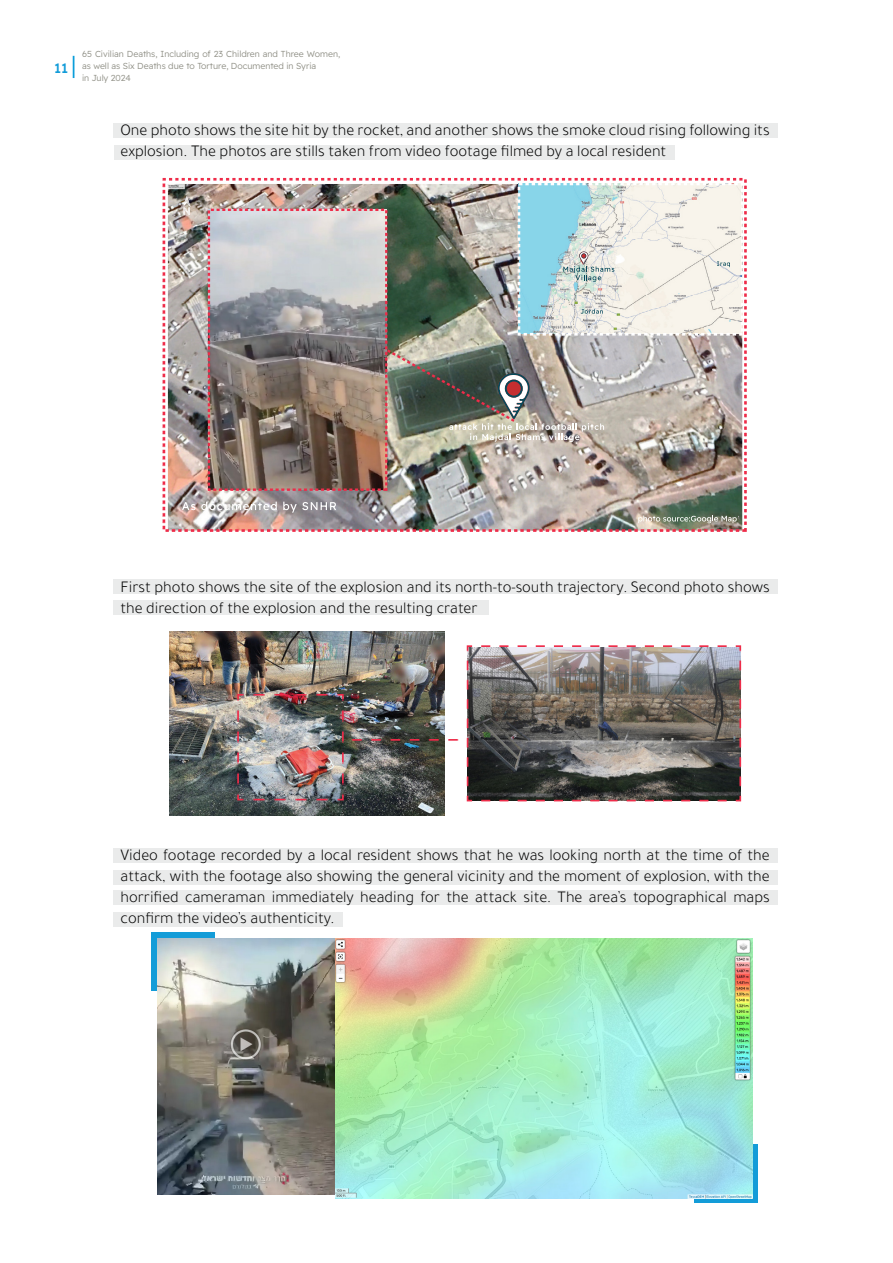
<style>
.page{position:relative;width:893px;height:1263px;background:#fff}
.page>*{position:absolute;margin:0;border:0;box-sizing:border-box;transform-origin:0 0}
.t1{font:300 16.5px/21px "Tajawal";color:#000}
.t2{font:500 13.5px "Readex Pro";color:#129cd9}
.t3{font:300 8.7px/12px "Readex Pro";color:#8f8f85}
</style>
<div class="page">
<svg style="left:73px;top:56px;width:1px;height:22px"></svg>
<div style="left:151px;top:933px;width:63px;height:58px;background:#139cd8"></div>
<div style="left:694px;top:1145px;width:64px;height:58px;background:#139cd8"></div>
<img style="left:163px;top:178px;width:584px;height:354px">
<img style="left:208px;top:209px;width:179px;height:282px">
<svg style="left:183px;top:196px;width:8px;height:19px"></svg>
<svg style="left:182px;top:502px;width:13px;height:8px"></svg>
<svg style="left:201px;top:502px;width:76px;height:8px"></svg>
<svg style="left:283px;top:502px;width:53px;height:11px"></svg>
<svg style="left:638px;top:515px;width:99px;height:8px"></svg>
<svg style="left:518px;top:183px;width:226px;height:153px;background:#d7e5e3"></svg>
<img style="left:384px;top:348px;width:220px;height:94px">
<div style="left:114px;top:124px;width:664px;height:14px;background:#eaebeb"></div>
<div style="left:114px;top:145px;width:561px;height:15px;background:#eaebeb"></div>
<div style="left:114px;top:579px;width:664px;height:15px;background:#eaebeb"></div>
<div style="left:114px;top:848px;width:664px;height:15px;background:#eaebeb"></div>
<div style="left:114px;top:890px;width:664px;height:15px;background:#eaebeb"></div>
<div style="left:114px;top:600px;width:375px;height:15px;background:#eaebeb"></div>
<div style="left:114px;top:870px;width:664px;height:14px;background:#eaebeb"></div>
<div style="left:114px;top:912px;width:229px;height:14px;background:#eaebeb"></div>
<img style="left:169px;top:631px;width:275px;height:184px">
<img style="left:236px;top:644px;width:506px;height:158px">
<img style="left:336px;top:938px;width:416px;height:261px">
<img style="left:157px;top:938px;width:177px;height:257px">
<p class="t2" style="left:54px;top:60px;width:16px">11</p>
<p class="t3" style="left:82px;top:48px;width:260px">65 Civilian Deaths, Including of 23 Children and Three Women, as well as Six Deaths due to Torture, Documented in Syria<br>in July 2024</p>
<p class="t1" style="left:120px;top:120px;width:651px">One photo shows the site hit by the rocket, and another shows the smoke cloud rising following its explosion. The photos are stills taken from video footage filmed by a local resident</p>
<p class="t1" style="left:120px;top:576px;width:651px">First photo shows the site of the explosion and its north t o- -south trajectory. Second photo shows the direction of the explosion and the resulting crater</p>
<p class="t1" style="left:120px;top:845px;width:651px;text-align:justify">Video footage recorded by a local resident shows that he was looking north at the time of the attack, with the footage also showing the general vicinity and the moment of explosion, with the horrified cameraman immediately heading for the attack site. The areas’ topographical maps confirm the videos’ authenticity.</p>
</div>
